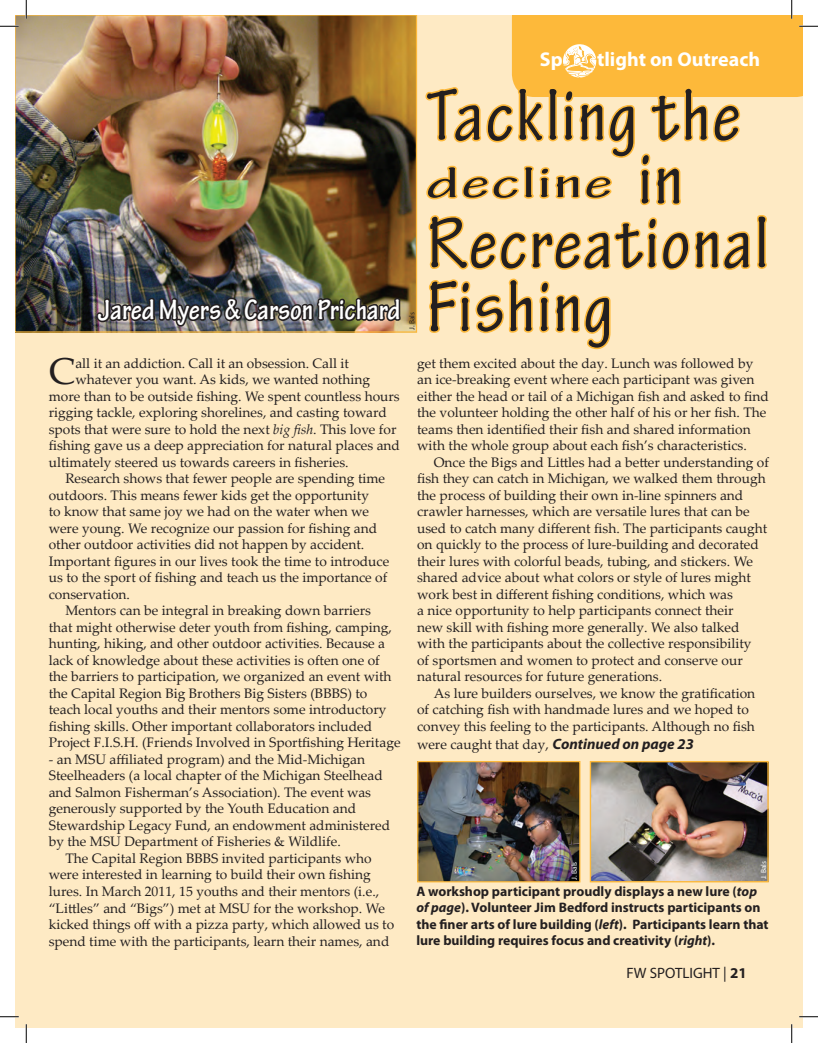
<style>
.page{position:relative;width:818px;height:1043px;background:#fff}
.page>*{position:absolute;margin:0;border:0;box-sizing:border-box;transform-origin:0 0}
.t1{font:700 condensed 79.25px "Tekton Pro";letter-spacing:.01em;color:#231f20}
.t2{font:700 condensed 47.5px "Tekton Pro";letter-spacing:.01em;color:#231f20;scale:1.67 1}
.t3{font:37.5px "Palatino Linotype";color:#231f20}
.t4{font:700 condensed 30px "Tekton Pro";color:#fff}
.t5{font:700 20px "Myriad Pro";color:#fff}
.t6{font:15px "Myriad Pro";color:#231f20}
.t7{font:13.75px/16.5px "Palatino Linotype";color:#231f20}
.t8{font:700 13.75px/16.5px "Myriad Pro";color:#231f20}
.t9{font:7.5px "Myriad Pro";color:#fff}
.t10{font:7.5px "Myriad Pro";color:#231f20}
.s1{font-style:italic}
.s2{font-size:79.25px}
.s3{font-family:"Myriad Pro";font-weight:700;font-style:italic;font-size:15px}
.s4{font-weight:700}
</style>
<div class="page">
<div style="left:15px;top:15px;width:787px;height:1013px;background:#feeac4"></div>
<img style="left:17px;top:17px;width:398px;height:313px">
<div style="left:15px;top:15px;width:402px;height:317px;border:1px solid #fdb93a"></div>
<svg style="left:428px;top:215px;width:339px;height:55px"></svg>
<svg style="left:428px;top:278px;width:183px;height:72px"></svg>
<img style="left:419px;top:763px;width:159px;height:117px">
<div style="left:417px;top:761px;width:163px;height:121px;border:1px solid #fdb93a"></div>
<img style="left:591px;top:763px;width:175px;height:117px">
<div style="left:589px;top:761px;width:179px;height:121px;border:1px solid #fdb93a"></div>
<img style="left:95px;top:293px;width:307px;height:35px">
<svg style="left:0;top:25px;width:19px;height:2px"></svg>
<svg style="left:0;top:1016px;width:19px;height:1px"></svg>
<svg style="left:799px;top:1015px;width:19px;height:2px"></svg>
<svg style="left:25px;top:0;width:2px;height:19px"></svg>
<svg style="left:25px;top:1024px;width:2px;height:18px"></svg>
<svg style="left:425px;top:0;width:393px;height:206px"></svg>
<svg style="left:791px;top:1024px;width:1px;height:18px"></svg>
<p class="t4" style="left:98px;top:292px;width:304px">Jared Myers &amp; Carson Prichard</p>
<p class="t3" style="left:49px;top:345px;width:28px">C</p>
<p class="t7" style="left:75px;top:354px;width:275px">all it an addiction. Call it an obsession. Call it</p>
<p class="t7" style="left:75px;top:371px;width:296px">whatever you want. As kids, we wanted nothing</p>
<p class="t7" style="left:49px;top:387px;width:352px">more than to be outside fishing. We spent countless hours</p>
<p class="t7" style="left:49px;top:404px;width:339px">rigging tackle, exploring shorelines, and casting toward</p>
<p class="t7" style="left:49px;top:420px;width:349px">spots that were sure to hold the next <span class="s1">big fish</span>. This love for</p>
<p class="t7" style="left:49px;top:437px;width:353px">fishing gave us a deep appreciation for natural places and</p>
<p class="t7" style="left:49px;top:453px;width:301px">ultimately steered us towards careers in fisheries.</p>
<p class="t7" style="left:49px;top:470px;width:342px;text-indent:17px">Research shows that fewer people are spending time outdoors. This means fewer kids get the opportunity<br>to know that same joy we had on the water when we were young. We recognize our passion for fishing and other outdoor activities did not happen by accident.<br>Important figures in our lives took the time to introduce us to the sport of fishing and teach us the importance of conservation.</p>
<p class="t7" style="left:49px;top:602px;width:353px;text-indent:17px">Mentors can be integral in breaking down barriers<br>that might otherwise deter youth from fishing, camping, hunting, hiking, and other outdoor activities. Because a lack of knowledge about these activities is often one of the barriers to participation, we organized an event with the Capital Region Big Brothers Big Sisters (BBBS) to teach local youths and their mentors some introductory fishing skills. Other important collaborators included Project F.I.S.H. (Friends Involved in Sportfishing Heritage</p>
<p class="t7" style="left:49px;top:750px;width:343px">- an MSU affiliated program) and the Mid-Michigan Steelheaders (a local chapter of the Michigan Steelhead and Salmon Fisherman’s Association). The event was generously supported by the Youth Education and Stewardship Legacy Fund, an endowment administered by the MSU Department of Fisheries &amp; Wildlife.</p>
<p class="t7" style="left:49px;top:849px;width:347px;text-indent:17px">The Capital Region BBBS invited participants who were interested in learning to build their own fishing lures. In March 2011, 15 youths and their mentors (i.e., “Littles” and “Bigs”) met at MSU for the workshop. We kicked things off with a pizza party, which allowed us to spend time with the participants, learn their names, and</p>
<p class="t5" style="left:540px;top:46px;width:24px">Sp</p>
<p class="t5" style="left:597px;top:46px;width:165px">tlight on Outreach</p>
<p class="t10" style="left:407px;top:330px;width:20px;rotate:-90deg">J. Bals</p>
<p class="t1" style="left:426px;top:69px;width:316px">Tackling the</p>
<p class="t2" style="left:426px;top:155px;width:155px">decline <span class="s2">in</span></p>
<p class="t1" style="left:426px;top:197px;width:344px">Recreational</p>
<p class="t1" style="left:426px;top:260px;width:189px">Fishing</p>
<p class="t7" style="left:417px;top:354px;width:353px">get them excited about the day. Lunch was followed by an ice-breaking event where each participant was given either the head or tail of a Michigan fish and asked to find the volunteer holding the other half of his or her fish. The teams then identified their fish and shared information with the whole group about each fish’s characteristics.</p>
<p class="t7" style="left:417px;top:453px;width:353px;text-indent:17px">Once the Bigs and Littles had a better understanding of fish they can catch in Michigan, we walked them through the process of building their own in-line spinners and crawler harnesses, which are versatile lures that can be used to catch many different fish. The participants caught on quickly to the process of lure-building and decorated their lures with colorful beads, tubing, and stickers. We shared advice about what colors or style of lures might work best in different fishing conditions, which was<br>a nice opportunity to help participants connect their<br>new skill with fishing more generally. We also talked with the participants about the collective responsibility<br>of sportsmen and women to protect and conserve our natural resources for future generations.</p>
<p class="t7" style="left:417px;top:684px;width:339px;text-indent:17px">As lure builders ourselves, we know the gratification of catching fish with handmade lures and we hoped to convey this feeling to the participants. Although no fish</p>
<p class="t7" style="left:417px;top:735px;width:278px">were caught that day, <span class="s3">Continued on page 23</span></p>
<p class="t9" style="left:569px;top:879px;width:20px;rotate:-90deg">J. Bals</p>
<p class="t9" style="left:758px;top:879px;width:20px;rotate:-90deg">J. Bals</p>
<p class="t8" style="left:416px;top:882px;width:354px">A workshop participant proudly displays a new lure (<span class="s1">top of page</span>). Volunteer Jim Bedford instructs participants on the finer arts of lure building (<span class="s1">left</span>). Participants learn that lure building requires focus and creativity (<span class="s1">right</span>).</p>
<p class="t6" style="left:626px;top:963px;width:122px">FW SPOTLIGHT | <span class="s4">21</span></p>
</div>
